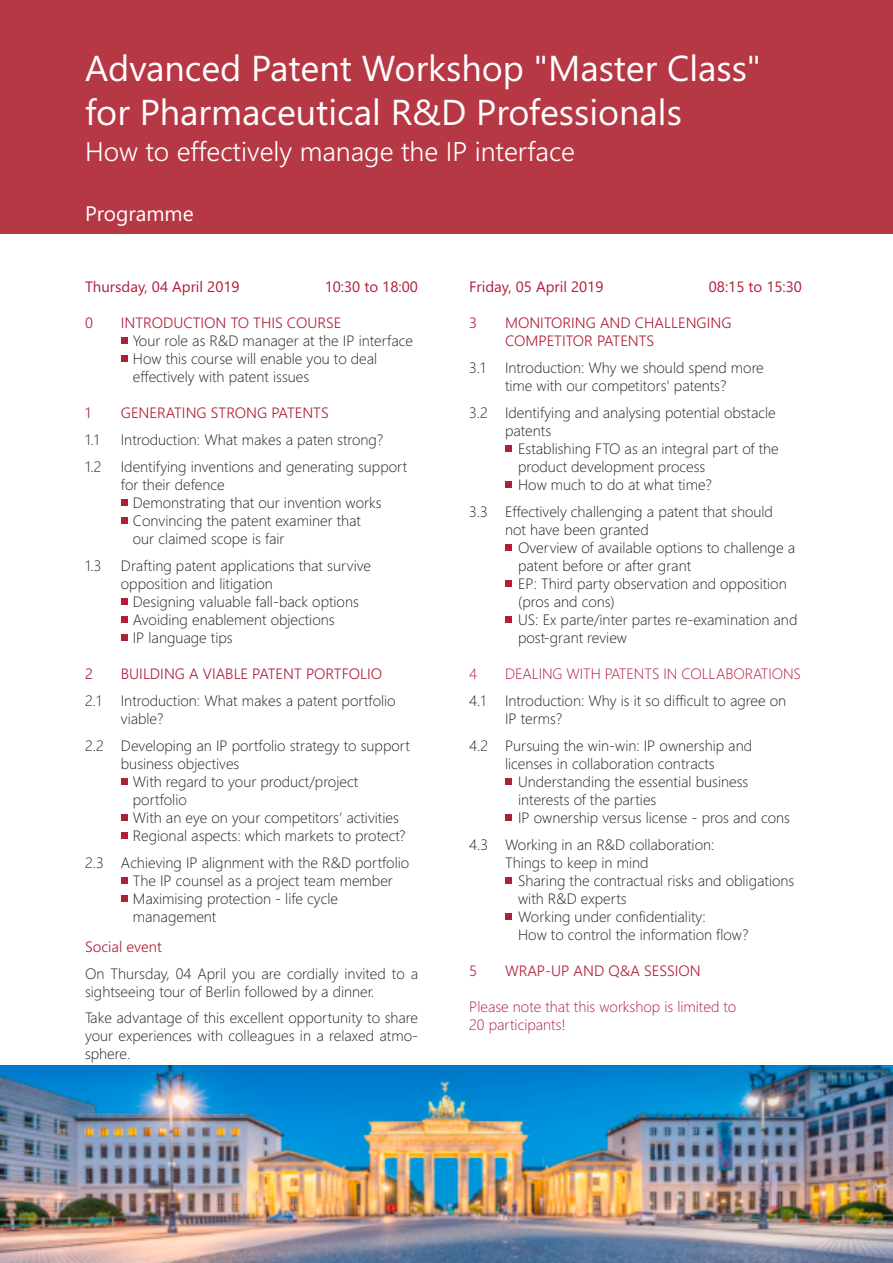
<style>
.page{position:relative;width:893px;height:1263px;background:#fff}
.page>*{position:absolute;margin:0;border:0;box-sizing:border-box;transform-origin:0 0}
.t1{font:36px/43.2px "Segoe UI";color:#fff}
.t2{font:300 27px "Segoe UI";color:#fff}
.t3{font:21px "Segoe UI";color:#fff}
.t4{font:300 15px/18px "Segoe UI";color:#231f20}
.t5{font:300 15px/18px "Segoe UI";color:#b01e39}
.t6{font:300 15px/18px "Segoe UI";color:#b01e39}
.t7{font:15px "Segoe UI";color:#b01e39}
</style>
<div class="page">
<div style="left:0;top:0;width:893px;height:234px;background:#b73845"></div>
<div style="left:121px;top:355px;width:6px;height:7px;background:#b01e39"></div>
<div style="left:121px;top:499px;width:6px;height:7px;background:#b01e39"></div>
<div style="left:121px;top:337px;width:6px;height:7px;background:#b01e39"></div>
<div style="left:121px;top:517px;width:6px;height:7px;background:#b01e39"></div>
<div style="left:121px;top:598px;width:6px;height:7px;background:#b01e39"></div>
<div style="left:121px;top:616px;width:6px;height:7px;background:#b01e39"></div>
<div style="left:121px;top:634px;width:6px;height:7px;background:#b01e39"></div>
<div style="left:121px;top:778px;width:6px;height:7px;background:#b01e39"></div>
<div style="left:121px;top:814px;width:6px;height:7px;background:#b01e39"></div>
<div style="left:121px;top:832px;width:6px;height:7px;background:#b01e39"></div>
<div style="left:121px;top:877px;width:6px;height:7px;background:#b01e39"></div>
<div style="left:121px;top:895px;width:6px;height:7px;background:#b01e39"></div>
<div style="left:505px;top:445px;width:6px;height:7px;background:#b01e39"></div>
<div style="left:505px;top:481px;width:6px;height:7px;background:#b01e39"></div>
<div style="left:505px;top:544px;width:6px;height:7px;background:#b01e39"></div>
<div style="left:505px;top:580px;width:6px;height:7px;background:#b01e39"></div>
<div style="left:505px;top:616px;width:6px;height:7px;background:#b01e39"></div>
<div style="left:505px;top:778px;width:6px;height:7px;background:#b01e39"></div>
<div style="left:505px;top:814px;width:6px;height:7px;background:#b01e39"></div>
<div style="left:505px;top:877px;width:6px;height:7px;background:#b01e39"></div>
<div style="left:505px;top:913px;width:6px;height:7px;background:#b01e39"></div>
<img style="left:0;top:1066px;width:893px;height:197px">
<h1 class="t1" style="left:85px;top:51px;width:677px">Advanced Patent Workshop "Master Class" for Pharmaceutical R&amp;D Professionals</h1>
<h2 class="t2" style="left:85px;top:141px;width:492px">How to effectively manage the IP interface</h2>
<h3 class="t3" style="left:85px;top:205px;width:110px">Programme</h3>
<p class="t7" style="left:85px;top:281px;width:156px">Thursday, 04 April 2019</p>
<p class="t7" style="left:325px;top:281px;width:95px">10:30 to 18:00</p>
<p class="t5" style="left:85px;top:315px;width:9px">0</p>
<p class="t5" style="left:121px;top:315px;width:222px">INTRODUCTION TO THIS COURSE</p>
<p class="t4" style="left:133px;top:333px;width:282px">Your role as R&amp;D manager at the IP interface<br>How this course will enable you to deal effectively with patent issues</p>
<p class="t5" style="left:85px;top:405px;width:7px">1</p>
<p class="t5" style="left:121px;top:405px;width:209px">GENERATING STRONG PATENTS</p>
<p class="t4" style="left:85px;top:432px;width:16px">1.1</p>
<p class="t4" style="left:121px;top:432px;width:264px">Introduction: What makes a paten strong?</p>
<p class="t4" style="left:85px;top:459px;width:18px">1.2</p>
<p class="t4" style="left:121px;top:459px;width:288px">Identifying inventions and generating support</p>
<p class="t4" style="left:121px;top:477px;width:105px">for their defence</p>
<p class="t4" style="left:133px;top:495px;width:250px">Demonstrating that our invention works</p>
<p class="t4" style="left:133px;top:513px;width:230px">Convincing the patent examiner that</p>
<p class="t4" style="left:133px;top:531px;width:153px">our claimed scope is fair</p>
<p class="t4" style="left:85px;top:558px;width:18px">1.3</p>
<p class="t4" style="left:121px;top:558px;width:252px">Drafting patent applications that survive opposition and litigation</p>
<p class="t4" style="left:133px;top:594px;width:228px">Designing valuable fall-back options<br>Avoiding enablement objections<br>IP language tips</p>
<p class="t5" style="left:85px;top:666px;width:9px">2</p>
<p class="t5" style="left:121px;top:666px;width:263px">BUILDING A VIABLE PATENT PORTFOLIO</p>
<p class="t4" style="left:85px;top:693px;width:18px">2.1</p>
<p class="t4" style="left:121px;top:693px;width:276px">Introduction: What makes a patent portfolio viable?</p>
<p class="t4" style="left:85px;top:738px;width:326px">2.2 Developing an IP portfolio strategy to support</p>
<p class="t4" style="left:121px;top:756px;width:120px">business objectives</p>
<p class="t4" style="left:133px;top:774px;width:227px">With regard to your product/project</p>
<p class="t4" style="left:133px;top:792px;width:55px">portfolio</p>
<p class="t4" style="left:133px;top:810px;width:267px">With an eye on your competitors’ activities</p>
<p class="t4" style="left:133px;top:828px;width:274px">Regional aspects: which markets to protect?</p>
<p class="t4" style="left:133px;top:855px;width:278px;text-indent:-48px">2.3 Achieving IP alignment with the R&amp;D portfolio The IP counsel as a project team member Maximising protection - life cycle management</p>
<p class="t5" style="left:85px;top:939px;width:78px">Social event</p>
<p class="t4" style="left:85px;top:966px;width:335px">On Thursday, 04 April you are cordially invited to a sightseeing tour of Berlin followed by a dinner.</p>
<p class="t4" style="left:85px;top:1010px;width:335px;text-align:justify">Take advantage of this excellent opportunity to share your experiences with colleagues in a relaxed atmo&shy;sphere.</p>
<p class="t7" style="left:469px;top:281px;width:136px">Friday, 05 April 2019</p>
<p class="t7" style="left:709px;top:281px;width:95px">08:15 to 15:30</p>
<p class="t5" style="left:469px;top:315px;width:9px">3</p>
<p class="t5" style="left:505px;top:315px;width:228px">MONITORING AND CHALLENGING<br>COMPETITOR PATENTS</p>
<p class="t4" style="left:469px;top:360px;width:18px">3.1</p>
<p class="t4" style="left:505px;top:360px;width:260px">Introduction: Why we should spend more time with our competitors' patents?</p>
<p class="t4" style="left:505px;top:405px;width:272px;text-indent:-36px">3.2 Identifying and analysing potential obstacle patents</p>
<p class="t4" style="left:518px;top:441px;width:262px">Establishing FTO as an integral part of the product development process<br>How much to do at what time?</p>
<p class="t4" style="left:505px;top:504px;width:269px;text-indent:-36px">3.3 Effectively challenging a patent that should not have been granted</p>
<p class="t4" style="left:518px;top:540px;width:281px">Overview of available options to challenge a patent before or after grant<br>EP: Third party observation and opposition (pros and cons)<br>US: Ex parte/inter partes re-examination and post-grant review</p>
<p class="t6" style="left:469px;top:666px;width:9px">4</p>
<p class="t6" style="left:505px;top:666px;width:297px">DEALING WITH PATENTS IN COLLABORATIONS</p>
<p class="t4" style="left:469px;top:693px;width:18px">4.1</p>
<p class="t4" style="left:505px;top:693px;width:283px">Introduction: Why is it so difficult to agree on<br>IP terms?</p>
<p class="t4" style="left:469px;top:738px;width:284px;text-align:center">4.2 Pursuing the win-win: IP ownership and licenses in collaboration contracts</p>
<p class="t4" style="left:518px;top:774px;width:273px">Understanding the essential business interests of the parties<br>IP ownership versus license - pros and cons</p>
<p class="t4" style="left:505px;top:837px;width:211px;text-indent:-36px">4.3 Working in an R&amp;D collaboration:<br>Things to keep in mind</p>
<p class="t4" style="left:518px;top:873px;width:278px">Sharing the contractual risks and obligations with R&amp;D experts<br>Working under confidentiality:<br>How to control the information flow?</p>
<p class="t5" style="left:469px;top:963px;width:9px">5</p>
<p class="t5" style="left:505px;top:963px;width:197px">WRAP-UP AND Q&amp;A SESSION</p>
<p class="t6" style="left:469px;top:999px;width:269px">Please note that this workshop is limited to<br>20 participants!</p>
</div>
